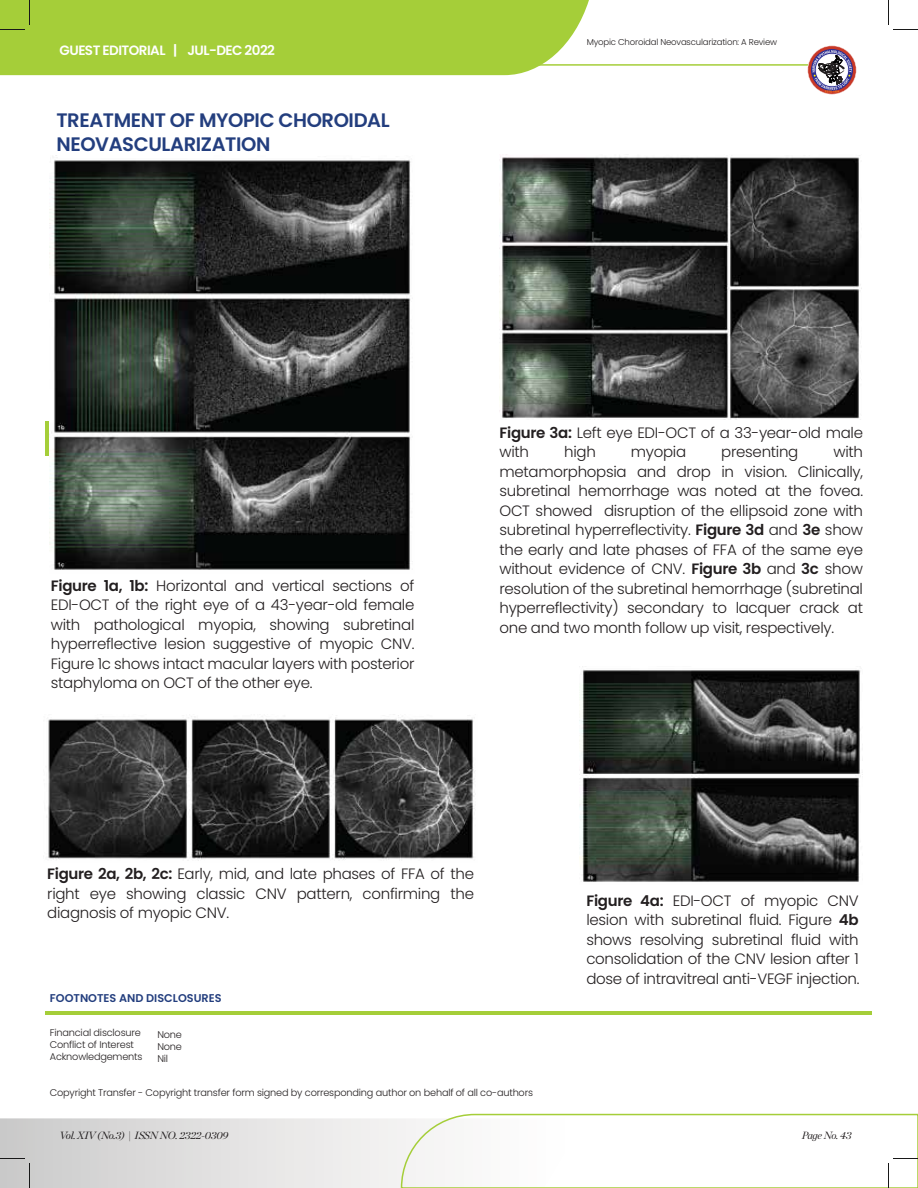
<style>
.page{position:relative;width:918px;height:1188px;background:#fff}
.page>*{position:absolute;margin:0;border:0;box-sizing:border-box;transform-origin:0 0}
.t1{font:600 19.5px/23.4px "Poppins";letter-spacing:-.02em;color:#233e7e}
.t2{font:300 15px/19.5px "Poppins";letter-spacing:-.02em;color:#231f20;text-align:justify}
.t3{font:600 13.5px "Poppins";letter-spacing:-.04em;color:#fff}
.t4{font:600 11.25px "Poppins";color:#233e7e}
.t5{font:italic 10.5px "Chronicle Display";letter-spacing:-.02em;color:#231f20}
.t6{font:300 9.75px/12px "Poppins";letter-spacing:-.02em;color:#231f20}
.t7{font:300 8.55px "Poppins";letter-spacing:-.02em;color:#231f20}
.s1{font-weight:600}
</style>
<div class="page">
<hr style="left:527px;top:64px;width:282px;height:2px;background:#a5ce39">
<div style="left:0;top:0;width:589px;height:75px;background:#a5ce39"></div>
<svg style="left:808px;top:46px;width:48px;height:48px"></svg>
<div style="left:808px;top:46px;width:48px;height:48px;border:1px dashed #fff;border-radius:50%"></div>
<svg style="left:811px;top:49px;width:42px;height:42px"></svg>
<svg style="left:812px;top:50px;width:40px;height:42px"></svg>
<svg style="left:30px;top:0;width:1px;height:24px"></svg>
<svg style="left:0;top:30px;width:24px;height:1px"></svg>
<svg style="left:888px;top:0;width:1px;height:24px"></svg>
<svg style="left:0;top:1113px;width:918px;height:75px"></svg>
<hr style="left:45px;top:421px;width:4px;height:34px;background:#a5ce39">
<img style="left:50px;top:155px;width:361px;height:415px">
<img style="left:48px;top:714px;width:427px;height:147px">
<img style="left:500px;top:154px;width:361px;height:266px">
<img style="left:579px;top:666px;width:284px;height:216px">
<hr style="left:46px;top:1011px;width:826px;height:4px;background:#a5ce39">
<p class="t3" style="left:60px;top:43px;width:217px">GUEST EDITORIAL | JUL-DEC 2022</p>
<h1 class="t1" style="left:56px;top:109px;width:335px">TREATMENT OF MYOPIC CHOROIDAL<br>NEOVASCULARIZATION</h1>
<p class="t7" style="left:587px;top:37px;width:192px">Myopic Choroidal Neovascularization: A Review</p>
<p class="t2" style="left:51px;top:576px;width:365px"><span class="s1">Figure 1a, 1b:</span> Horizontal and vertical sections of EDI-OCT of the right eye of a 43-year-old female with pathological myopia, showing subretinal hyperreflective lesion suggestive of myopic CNV.<br>Figure 1c shows intact macular layers with posterior staphyloma on OCT of the other eye.</p>
<p class="t2" style="left:500px;top:423px;width:365px"><span class="s1">Figure 3a:</span> Left eye EDI-OCT of a 33-year-old male with</p>
<p class="t2" style="left:500px;top:442px;width:365px;text-indent:334px">with metamorphopsia and drop in vision. Clinically, subretinal hemorrhage was noted at the fovea.<br>OCT showed disruption of the ellipsoid zone with subretinal hyperreflectivity. <span class="s1">Figure 3d</span> and <span class="s1">3e</span> show the early and late phases of FFA of the same eye without evidence of CNV. <span class="s1">Figure 3b</span> and <span class="s1">3c</span> show resolution of the subretinal hemorrhage (subretinal hyperreflectivity) secondary to lacquer crack at one and two month follow up visit, respectively.</p>
<p class="t2" style="left:564px;top:442px;width:33px">high</p>
<p class="t2" style="left:631px;top:442px;width:57px">myopia</p>
<p class="t2" style="left:721px;top:442px;width:79px">presenting</p>
<p class="t2" style="left:47px;top:864px;width:428px"><span class="s1">Figure 2a, 2b, 2c:</span> Early, mid, and late phases of FFA of the right eye showing classic CNV pattern, confirming the diagnosis of myopic CNV.</p>
<p class="t2" style="left:586px;top:891px;width:275px"><span class="s1">Figure 4a:</span> EDI-OCT of myopic CNV lesion with subretinal fluid. Figure <span class="s1">4b </span>shows resolving subretinal fluid with consolidation of the CNV lesion after 1 dose of intravitreal anti-VEGF injection.</p>
<p class="t4" style="left:50px;top:992px;width:173px">FOOTNOTES AND DISCLOSURES</p>
<p class="t6" style="left:50px;top:1027px;width:94px">Financial disclosure<br>Conflict of Interest<br>Acknowledgements</p>
<p class="t6" style="left:50px;top:1087px;width:485px">Copyright Transfer - Copyright transfer form signed by corresponding author on behalf of all co-authors</p>
<p class="t6" style="left:157px;top:1029px;width:26px;text-align:justify">None None Nil</p>
<p class="t5" style="left:60px;top:1127px;width:170px">Vol. XIV (No.3) | ISSN NO. 2322-0309</p>
<p class="t5" style="left:802px;top:1127px;width:51px">Page No. 43</p>
</div>
